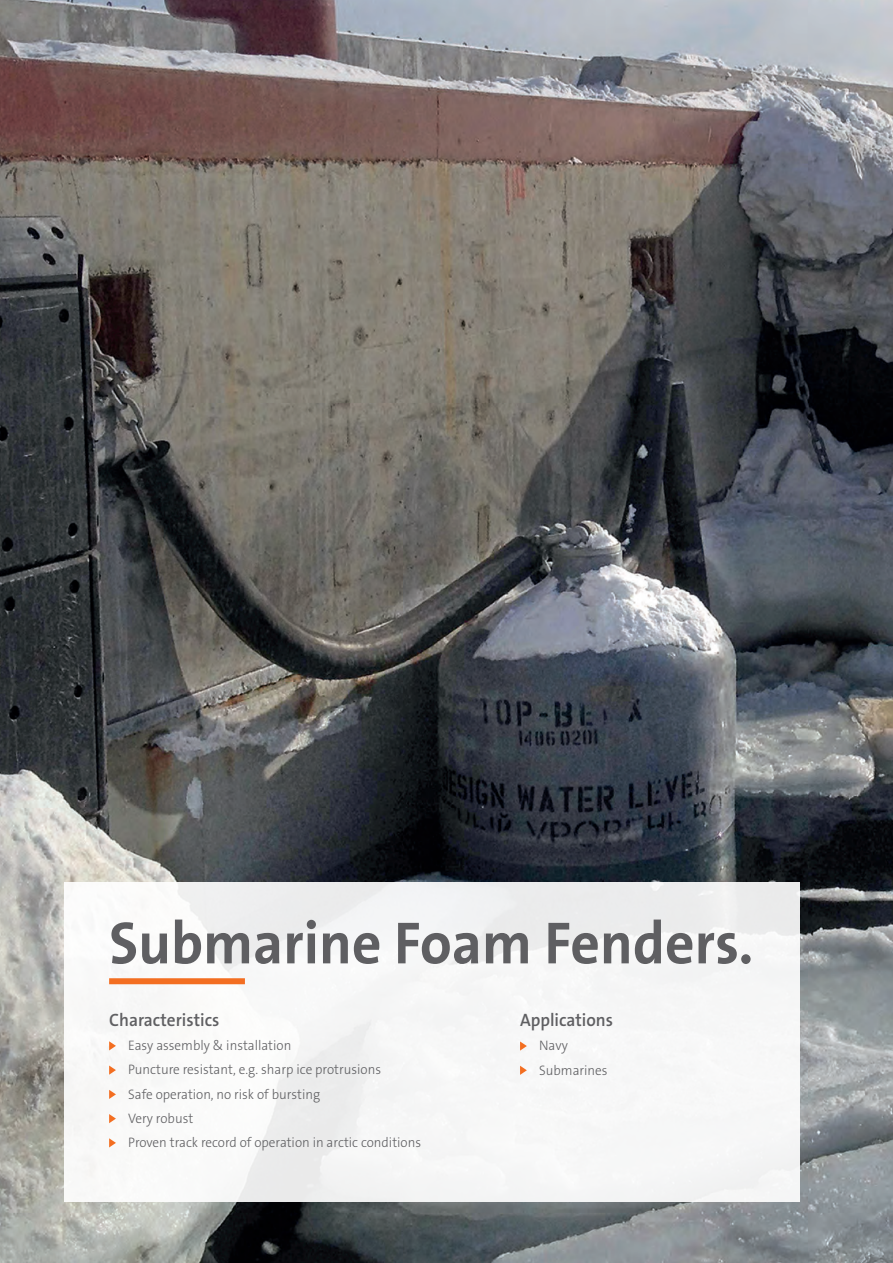
<style>
.page{position:relative;width:893px;height:1263px;background:#fff}
.page>*{position:absolute;margin:0;border:0;box-sizing:border-box;transform-origin:0 0}
._1_Headline_groß_lin{font:700 60px "The Sans B Plus W7";color:#5f5f62;scale:.96 1}
._2_Characteristics{font:600 18px "The Sans B Plus W6";color:#5f5f62;scale:.96 1}
._3_Punkte_Characteri{font:300 13.8px "The Sans B Plus W3";color:#5f5f62;scale:.96 1}
</style>
<div class="page">
<img style="left:0;top:0;width:893px;height:1263px">
<div style="left:64px;top:882px;width:735px;height:319px;background:#f6f7f7"></div>
<div style="left:109px;top:978px;width:136px;height:6px;background:#f36e21"></div>
<svg style="left:109px;top:1041px;width:7px;height:9px"></svg>
<svg style="left:109px;top:1065px;width:7px;height:10px"></svg>
<svg style="left:109px;top:1090px;width:7px;height:9px"></svg>
<svg style="left:109px;top:1114px;width:7px;height:9px"></svg>
<svg style="left:109px;top:1138px;width:7px;height:9px"></svg>
<svg style="left:520px;top:1041px;width:7px;height:9px"></svg>
<svg style="left:520px;top:1066px;width:7px;height:9px"></svg>
<p class="_1_Headline_groß_lin" style="left:109px;top:904px;width:672px">Submarine Foam Fenders.</p>
<p class="_2_Characteristics" style="left:109px;top:1008px;width:116px">Characteristics</p>
<p class="_3_Punkte_Characteri" style="left:128px;top:1036px;width:171px">Easy assembly &amp; installation</p>
<p class="_3_Punkte_Characteri" style="left:128px;top:1061px;width:265px">Puncture resistant, e.g. sharp ice protrusions</p>
<p class="_3_Punkte_Characteri" style="left:128px;top:1085px;width:201px">Safe operation, no risk of bursting</p>
<p class="_3_Punkte_Characteri" style="left:128px;top:1109px;width:69px">Very robust</p>
<p class="_3_Punkte_Characteri" style="left:128px;top:1133px;width:307px">Proven track record of operation in arctic conditions</p>
<p class="_2_Characteristics" style="left:520px;top:1008px;width:98px">Applications</p>
<p class="_3_Punkte_Characteri" style="left:539px;top:1037px;width:31px">Navy</p>
<p class="_3_Punkte_Characteri" style="left:539px;top:1061px;width:73px">Submarines</p>
</div>
